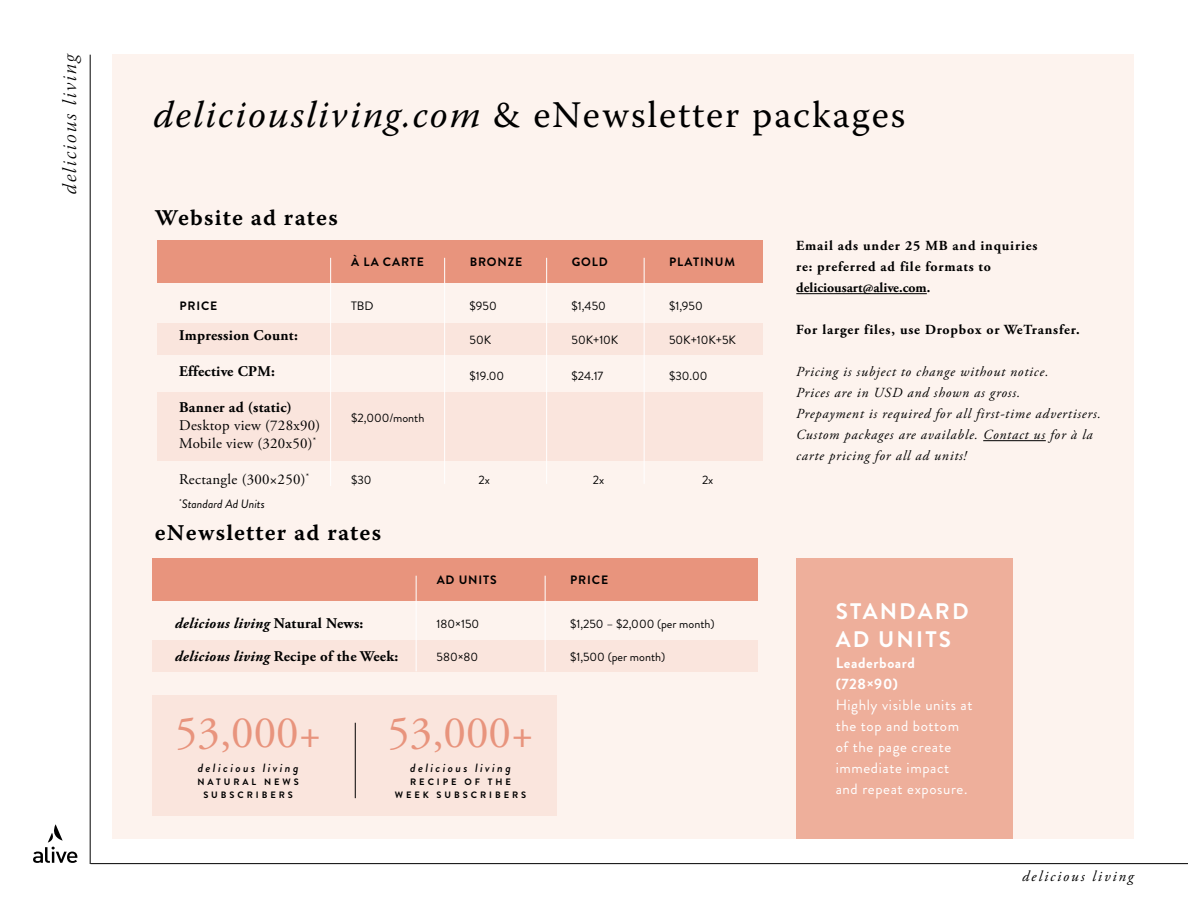
<style>
.page{position:relative;width:1188px;height:918px;background:#fff}
.page>*{position:absolute;margin:0;border:0;box-sizing:border-box;transform-origin:0 0}
.t1{font:45px "Adobe Garamond Pro";color:#e8947d}
.t2{font:37.5px "Warnock Pro";letter-spacing:.05em;color:#000}
.t3{font:22.5px "Warnock Pro Semibold Capt";letter-spacing:.05em;color:#000}
.t4{font:700 22.5px/28.5px "Brandon Grotesque";letter-spacing:.095em;color:#fff}
.t5{font:19.5px "Warnock Pro Light It Subh";letter-spacing:.1em;color:#000}
.t6{font:15px/21px "Brandon Grotesque";letter-spacing:.04em;color:#fff}
.t7{font:700 15px/21px "Brandon Grotesque";letter-spacing:.04em;color:#fff}
.t8{font:italic 15px "Adobe Garamond Pro";letter-spacing:.13em;color:#000}
.t9{font:700 14.85px "Adobe Garamond Pro";letter-spacing:.02em;color:#000}
.t10{font:14.85px/18px "Adobe Garamond Pro";letter-spacing:.02em;color:#000}
.t11{font:italic 700 14.85px "Adobe Garamond Pro";letter-spacing:.02em;color:#000}
.t12{font:italic 13.8px/21px "Adobe Garamond Pro";letter-spacing:.06em;color:#000}
.t13{font:700 13.8px/21px "Adobe Garamond Pro";letter-spacing:.06em;color:#000}
.t14{font:12.15px "Brandon Grotesque";color:#000}
.t15{font:700 12.15px "Brandon Grotesque";letter-spacing:.07em;color:#000}
.t16{font:italic 12.15px "Brandon Grotesque";color:#000}
.t17{font:italic 500 12px "Brandon Grotesque";letter-spacing:.2em;color:#000}
.t18{font:700 9.3px/13.2px "Brandon Grotesque";letter-spacing:.32em;color:#000;text-align:center}
.s1{font-style:italic}
.s2{font-style:normal}
</style>
<div class="page">
<hr style="left:90px;top:55px;width:1px;height:809px;background:#000">
<svg style="left:33px;top:824px;width:44px;height:39px"></svg>
<hr style="left:91px;top:863px;width:1097px;height:1px;background:#000">
<div style="left:113px;top:54px;width:1021px;height:785px;background:#fdf3ee"></div>
<div style="left:157px;top:323px;width:605px;height:31px;background:#fae5dd"></div>
<div style="left:157px;top:240px;width:605px;height:43px;background:#e8947d"></div>
<div style="left:157px;top:393px;width:605px;height:68px;background:#fae5dd"></div>
<hr style="left:330px;top:258px;width:1px;height:228px;background:#fff">
<hr style="left:444px;top:258px;width:1px;height:226px;background:#fff">
<hr style="left:546px;top:258px;width:1px;height:226px;background:#fff">
<hr style="left:644px;top:258px;width:1px;height:226px;background:#fff">
<div style="left:152px;top:641px;width:606px;height:31px;background:#fae5dd"></div>
<div style="left:152px;top:558px;width:606px;height:43px;background:#e8947d"></div>
<hr style="left:416px;top:576px;width:1px;height:95px;background:#fff">
<hr style="left:545px;top:576px;width:1px;height:95px;background:#fff">
<hr style="left:796px;top:293px;width:131px;height:1px;background:#000">
<hr style="left:983px;top:440px;width:63px;height:1px;background:#000">
<div style="left:152px;top:695px;width:405px;height:120px;background:#fae5dd"></div>
<hr style="left:355px;top:723px;width:1px;height:75px;background:#000">
<div style="left:796px;top:558px;width:217px;height:281px;background:#eeaf9b"></div>
<h3 class="t5" style="left:59px;top:194px;width:144px;rotate:-90deg">delicious living</h3>
<h2 class="t2" style="left:153px;top:92px;width:754px"><span class="s1">deliciousliving.com</span> &amp; eNewsletter packages</h2>
<h3 class="t3" style="left:155px;top:204px;width:184px">Website ad rates</h3>
<p class="t15" style="left:179px;top:297px;width:39px">PRICE</p>
<p class="t9" style="left:179px;top:326px;width:120px">Impression Count:</p>
<p class="t9" style="left:179px;top:362px;width:97px">Effective CPM:</p>
<p class="t9" style="left:179px;top:398px;width:114px">Banner ad (static)</p>
<p class="t10" style="left:179px;top:416px;width:143px">Desktop view (728x90)<br>Mobile view (320x50)<sup>*</sup></p>
<p class="t10" style="left:179px;top:470px;width:131px">Rectangle (300×250)<sup>*</sup></p>
<p class="t16" style="left:179px;top:496px;width:87px"><sup>*</sup>Standard Ad Units</p>
<p class="t15" style="left:351px;top:254px;width:74px">À LA CARTE</p>
<p class="t14" style="left:351px;top:297px;width:24px">TBD</p>
<p class="t14" style="left:351px;top:410px;width:75px">$2,000/month</p>
<p class="t14" style="left:351px;top:471px;width:22px">$30</p>
<h3 class="t3" style="left:155px;top:519px;width:228px">eNewsletter ad rates</h3>
<p class="t15" style="left:470px;top:254px;width:54px">BRONZE</p>
<p class="t14" style="left:470px;top:297px;width:29px">$950</p>
<p class="t14" style="left:470px;top:332px;width:23px">50K</p>
<p class="t14" style="left:470px;top:368px;width:36px">$19.00</p>
<p class="t15" style="left:572px;top:254px;width:38px">GOLD</p>
<p class="t14" style="left:572px;top:297px;width:36px">$1,450</p>
<p class="t14" style="left:572px;top:332px;width:48px">50K+10K</p>
<p class="t14" style="left:572px;top:368px;width:33px">$24.17</p>
<p class="t15" style="left:669px;top:254px;width:67px">PLATINUM</p>
<p class="t14" style="left:669px;top:297px;width:35px">$1,950</p>
<p class="t14" style="left:669px;top:332px;width:68px">50K+10K+5K</p>
<p class="t14" style="left:669px;top:368px;width:40px">$30.00</p>
<p class="t14" style="left:478px;top:471px;width:13px">2x</p>
<p class="t14" style="left:593px;top:471px;width:13px">2x</p>
<p class="t14" style="left:702px;top:471px;width:13px">2x</p>
<p class="t11" style="left:175px;top:614px;width:190px">delicious living <span class="s2">Natural News:</span></p>
<p class="t9" style="left:175px;top:647px;width:225px"><span class="s1">delicious living</span> Recipe of the Week:</p>
<p class="t15" style="left:437px;top:572px;width:62px">AD UNITS</p>
<p class="t14" style="left:437px;top:615px;width:44px">180×150</p>
<p class="t14" style="left:437px;top:648px;width:43px">580×80</p>
<p class="t15" style="left:570px;top:572px;width:39px">PRICE</p>
<p class="t14" style="left:570px;top:615px;width:146px">$1,250 – $2,000 (per month)</p>
<p class="t14" style="left:570px;top:648px;width:97px">$1,500 (per month)</p>
<h1 class="t1" style="left:175px;top:706px;width:148px">53,000+</h1>
<h1 class="t1" style="left:387px;top:706px;width:148px">53,000+</h1>
<p class="t17" style="left:198px;top:759px;width:102px">delicious living</p>
<p class="t18" style="left:197px;top:775px;width:103px">NATURAL NEWS<br>SUBSCRIBERS</p>
<p class="t17" style="left:410px;top:759px;width:102px">delicious living</p>
<p class="t18" style="left:395px;top:775px;width:133px">RECIPE OF THE<br>WEEK SUBSCRIBERS</p>
<p class="t13" style="left:796px;top:236px;width:243px">Email ads under 25 MB and inquiries re: preferred ad file formats to deliciousart@alive.com.</p>
<p class="t13" style="left:796px;top:320px;width:285px">For larger files, use Dropbox or WeTransfer.</p>
<p class="t12" style="left:796px;top:362px;width:306px">Pricing is subject to change without notice.<br>Prices are in USD and shown as gross.<br>Prepayment is required for all first-time advertisers.<br>Custom packages are available. Contact us for à la carte pricing for all ad units!</p>
<h3 class="t4" style="left:836px;top:597px;width:134px">STANDARD<br>AD UNITS</h3>
<p class="t7" style="left:836px;top:653px;width:81px">Leaderboard (728×90)</p>
<p class="t6" style="left:836px;top:695px;width:138px">Highly visible units at the top and bottom of the page create immediate impact and repeat exposure.</p>
<p class="t8" style="left:1022px;top:867px;width:113px">delicious living</p>
</div>
